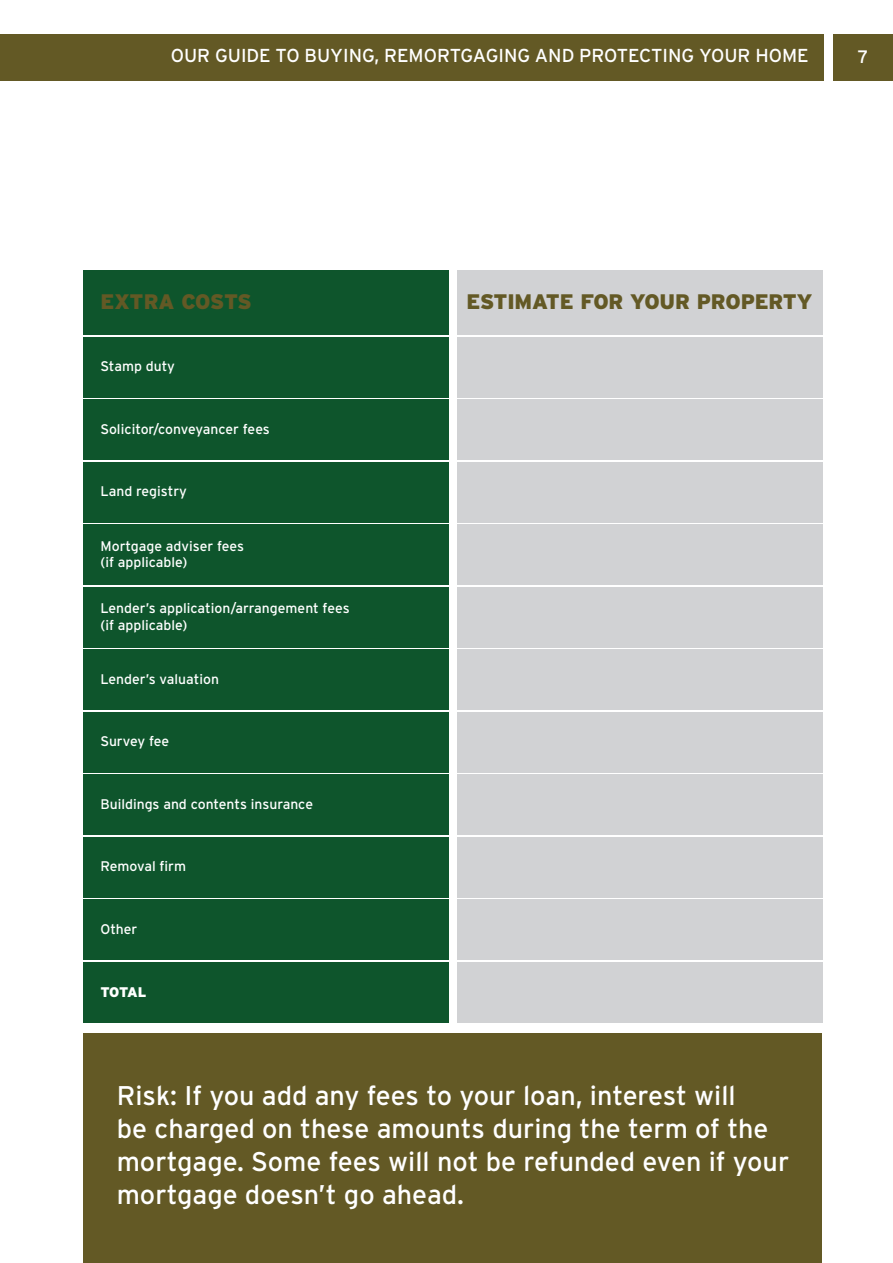
<style>
.page{position:relative;width:893px;height:1263px;background:#fff}
.page>*{position:absolute;margin:0;border:0;box-sizing:border-box;transform-origin:0 0}
.t1{font:27px/33px "Interstate";color:#fff}
.t2{font:900 21px "Interstate";letter-spacing:-.01em;color:#635925}
.t3{font:18.75px "Interstate";color:#fff}
.t4{font:18px "Interstate";color:#fff}
.t5{font:13.95px/16.6px "Interstate";color:#fff}
.t6{font:900 13.95px "Interstate";letter-spacing:-.035em;color:#fff}
</style>
<div class="page">
<div style="left:0;top:34px;width:824px;height:47px;background:#635925"></div>
<div style="left:833px;top:34px;width:60px;height:47px;background:#635925"></div>
<hr style="left:0;top:157px;width:1px;height:187px;background:#635925">
<div style="left:84px;top:1033px;width:738px;height:230px;background:#635925"></div>
<div style="left:83px;top:337px;width:366px;height:60px;background:#0e552c"></div>
<div style="left:83px;top:270px;width:366px;height:65px;background:#0e552c"></div>
<div style="left:83px;top:399px;width:366px;height:61px;background:#0e552c"></div>
<div style="left:83px;top:462px;width:366px;height:61px;background:#0e552c"></div>
<div style="left:83px;top:524px;width:366px;height:61px;background:#0e552c"></div>
<div style="left:83px;top:587px;width:366px;height:61px;background:#0e552c"></div>
<div style="left:83px;top:649px;width:366px;height:61px;background:#0e552c"></div>
<div style="left:83px;top:712px;width:366px;height:61px;background:#0e552c"></div>
<div style="left:83px;top:774px;width:366px;height:61px;background:#0e552c"></div>
<div style="left:83px;top:837px;width:366px;height:61px;background:#0e552c"></div>
<div style="left:83px;top:899px;width:366px;height:61px;background:#0e552c"></div>
<div style="left:83px;top:962px;width:366px;height:61px;background:#0e552c"></div>
<div style="left:457px;top:337px;width:365px;height:60px;background:#d1d2d4"></div>
<div style="left:457px;top:270px;width:365px;height:65px;background:#d1d2d4"></div>
<div style="left:457px;top:399px;width:365px;height:61px;background:#d1d2d4"></div>
<div style="left:457px;top:462px;width:365px;height:61px;background:#d1d2d4"></div>
<div style="left:457px;top:524px;width:365px;height:61px;background:#d1d2d4"></div>
<div style="left:457px;top:587px;width:365px;height:61px;background:#d1d2d4"></div>
<div style="left:457px;top:649px;width:365px;height:61px;background:#d1d2d4"></div>
<div style="left:457px;top:712px;width:365px;height:61px;background:#d1d2d4"></div>
<div style="left:457px;top:774px;width:365px;height:61px;background:#d1d2d4"></div>
<div style="left:457px;top:837px;width:365px;height:61px;background:#d1d2d4"></div>
<div style="left:457px;top:899px;width:365px;height:61px;background:#d1d2d4"></div>
<div style="left:457px;top:962px;width:365px;height:61px;background:#d1d2d4"></div>
<h3 class="t3" style="left:171px;top:45px;width:639px">OUR GUIDE TO BUYING, REMORTGAGING AND PROTECTING YOUR HOME</h3>
<p class="t4" style="left:858px;top:47px;width:12px">7</p>
<h2 class="t2" style="left:100px;top:289px;width:153px">EXTRA COSTS</h2>
<p class="t5" style="left:100px;top:358px;width:76px">Stamp duty</p>
<p class="t5" style="left:100px;top:421px;width:171px">Solicitor/conveyancer fees</p>
<p class="t5" style="left:100px;top:483px;width:88px">Land registry</p>
<p class="t5" style="left:100px;top:537px;width:145px">Mortgage adviser fees (if applicable)</p>
<p class="t5" style="left:100px;top:600px;width:251px">Lender’s application/arrangement fees (if applicable)</p>
<p class="t5" style="left:100px;top:671px;width:120px">Lender’s valuation</p>
<p class="t5" style="left:100px;top:733px;width:70px">Survey fee</p>
<p class="t5" style="left:100px;top:796px;width:214px">Buildings and contents insurance</p>
<p class="t5" style="left:100px;top:858px;width:87px">Removal firm</p>
<p class="t5" style="left:100px;top:921px;width:39px">Other</p>
<p class="t6" style="left:100px;top:983px;width:47px">TOTAL</p>
<h2 class="t2" style="left:467px;top:289px;width:347px">ESTIMATE FOR YOUR PROPERTY</h2>
<h1 class="t1" style="left:117px;top:1079px;width:674px">Risk: If you add any fees to your loan, interest will<br>be charged on these amounts during the term of the mortgage. Some fees will not be refunded even if your mortgage doesn’t go ahead.</h1>
</div>
